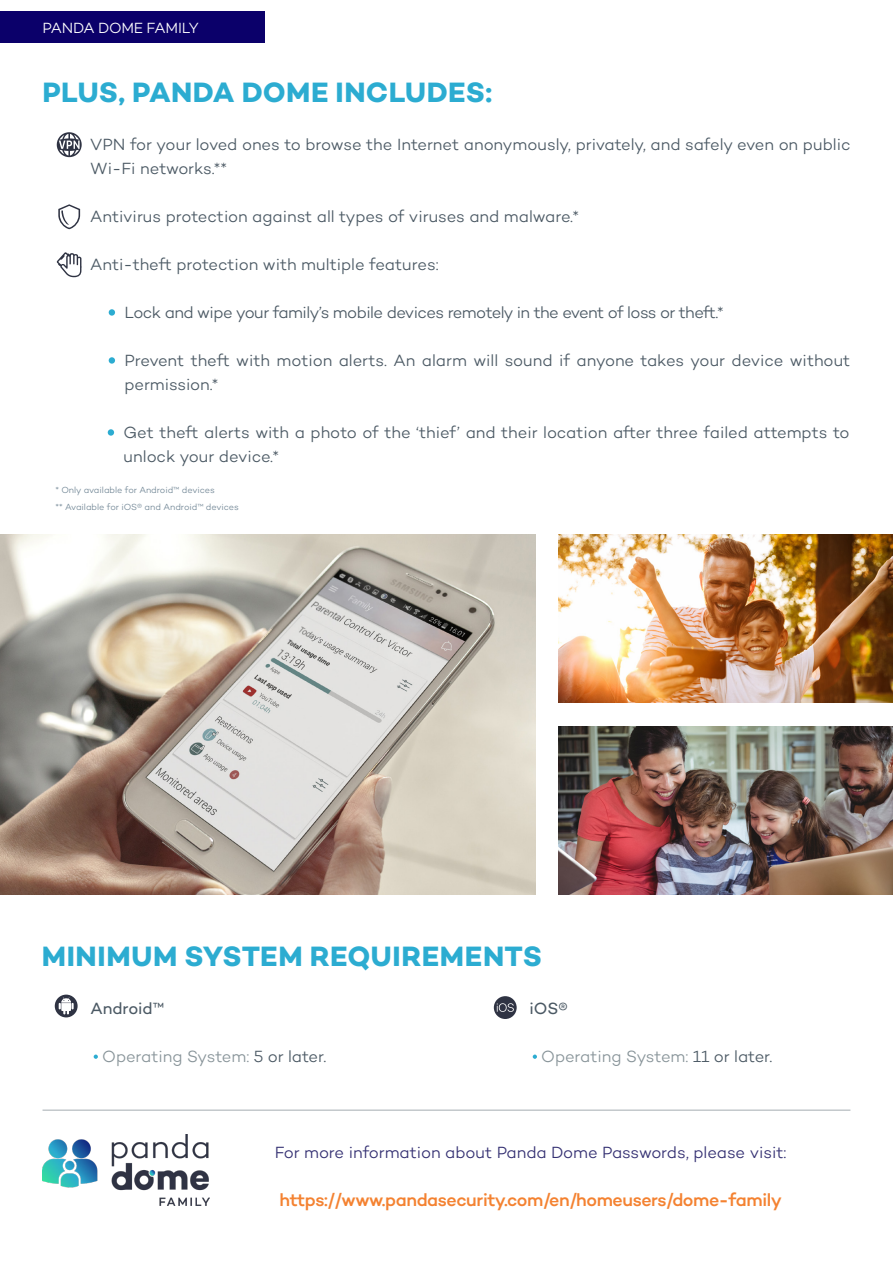
<style>
.page{position:relative;width:893px;height:1263px;background:#fff}
.page>*{position:absolute;margin:0;border:0;box-sizing:border-box;transform-origin:0 0}
.laterales{font:700 28.5px "Campton";letter-spacing:.01em;color:#2cacd1}
.t1{font:500 18px "Campton";letter-spacing:-.025em;color:#f48231}
.t2{font:300 16.5px/24px "Campton";letter-spacing:-.01em;color:#4b5964}
.t3{font:300 16.5px "Campton";letter-spacing:-.035em;color:#4b5964}
.t4{font:300 16.5px "Campton";letter-spacing:-.01em;color:#343072}
.t5{font:300 16.5px "Campton";letter-spacing:-.01em;color:#889499}
.t6{font:16.5px "Campton";letter-spacing:-.005em;color:#4b5964}
.laterales-2{font:300 15px "Campton";letter-spacing:-.02em;color:#fff}
.t7{font:300 9px "Campton";letter-spacing:-.005em;color:#728796}
.s1{color:#4b5964}
</style>
<div class="page">
<svg style="left:94px;top:1054px;width:4px;height:5px"></svg>
<svg style="left:533px;top:1054px;width:4px;height:5px"></svg>
<div style="left:109px;top:309px;width:6px;height:7px;background:#2cacd1;border-radius:50%"></div>
<div style="left:109px;top:357px;width:6px;height:7px;background:#2cacd1;border-radius:50%"></div>
<div style="left:108px;top:429px;width:6px;height:7px;background:#2cacd1;border-radius:50%"></div>
<img style="left:0;top:534px;width:536px;height:360px">
<img style="left:559px;top:534px;width:334px;height:168px">
<img style="left:559px;top:726px;width:334px;height:168px">
<div style="left:0;top:11px;width:264px;height:32px;background:#0b006a"></div>
<div style="left:494px;top:996px;width:23px;height:23px;background:#2f3343;border-radius:50%"></div>
<svg style="left:497px;top:1003px;width:17px;height:9px"></svg>
<svg style="left:57px;top:252px;width:25px;height:25px"></svg>
<svg style="left:57px;top:132px;width:25px;height:25px"></svg>
<svg style="left:58px;top:204px;width:22px;height:25px"></svg>
<svg style="left:55px;top:994px;width:23px;height:23px"></svg>
<svg style="left:59px;top:997px;width:15px;height:17px"></svg>
<img style="left:43px;top:1134px;width:167px;height:71px">
<hr style="left:43px;top:1110px;width:807px;height:1px;background:#a5acb1">
<p class="laterales-2" style="left:43px;top:19px;width:158px">PANDA DOME FAMILY</p>
<p class="laterales" style="left:43px;top:74px;width:451px">PLUS, PANDA DOME INCLUDES:</p>
<p class="t2" style="left:90px;top:132px;width:762px">VPN for your loved ones to browse the Internet anonymously, privately, and safely even on public<br>Wi-Fi networks.**</p>
<p class="t2" style="left:90px;top:204px;width:490px">Antivirus protection against all types of viruses and malware.*</p>
<p class="t2" style="left:90px;top:252px;width:350px">Anti-theft protection with multiple features:</p>
<p class="t3" style="left:124px;top:302px;width:601px">Lock and wipe your family’s mobile devices remotely in the event of loss or theft.*</p>
<p class="t2" style="left:124px;top:348px;width:727px">Prevent theft with motion alerts. An alarm will sound if anyone takes your device without permission.*</p>
<p class="t2" style="left:124px;top:420px;width:727px">Get theft alerts with a photo of the ‘thief’ and their location after three failed attempts to unlock your device.*</p>
<p class="t7" style="left:56px;top:485px;width:161px">* Only available for Android™ devices</p>
<p class="t7" style="left:56px;top:501px;width:185px">** Available for iOS® and Android™ devices</p>
<p class="laterales" style="left:42px;top:938px;width:502px">MINIMUM SYSTEM REQUIREMENTS</p>
<p class="t6" style="left:90px;top:998px;width:75px">Android™</p>
<p class="t5" style="left:102px;top:1046px;width:226px">Operating System: <span class="s1">5 or later.</span></p>
<p class="t6" style="left:529px;top:998px;width:40px">iOS®</p>
<p class="t5" style="left:541px;top:1046px;width:233px">Operating System: <span class="s1">11 or later.</span></p>
<p class="t4" style="left:275px;top:1142px;width:513px">For more information about Panda Dome Passwords, please visit:</p>
<p class="t1" style="left:279px;top:1188px;width:504px">https://www.pandasecurity.com/en/homeusers/dome-family</p>
</div>
